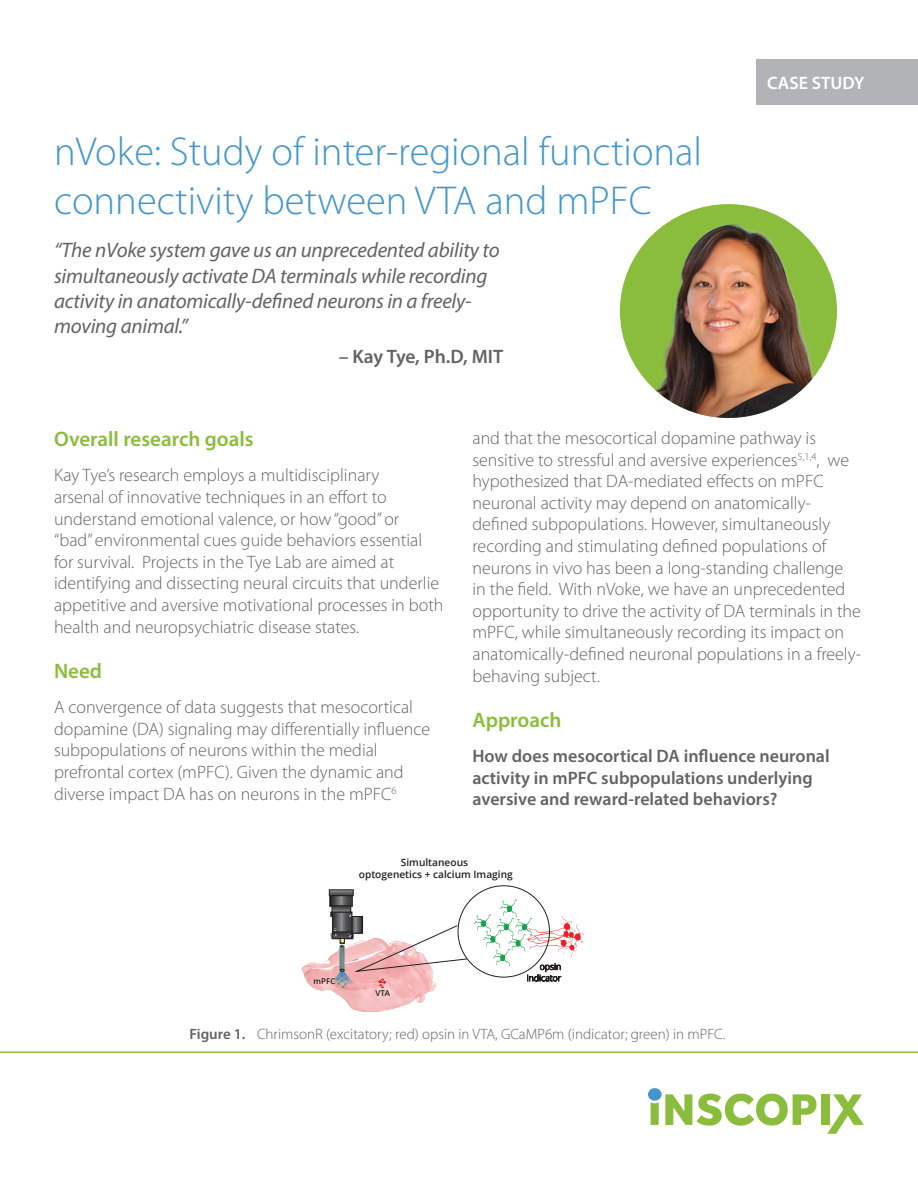
<style>
.page{position:relative;width:918px;height:1188px;background:#fff}
.page>*{position:absolute;margin:0;border:0;box-sizing:border-box;transform-origin:0 0}
.Header_1{font:300 40.5px/48.6px "Myriad Pro";color:#4397cc}
.t1{font:italic 21px/25.2px "Myriad Pro";letter-spacing:-.01em;color:#636366}
.Header_2{font:600 21px "Myriad Pro";color:#8abd3b}
.t2{font:600 19.5px "Myriad Pro";letter-spacing:-.005em;color:#636366}
.Body{font:300 18px/21.6px "Myriad Pro";color:#636366}
.Body-2{font:600 18px/21.6px "Myriad Pro";color:#636366}
.t3{font:600 18px "Myriad Pro";color:#fff}
.t4{font:300 15px "Myriad Pro";color:#636366}
.t5{font:600 10.2px/12.1px "Open Sans";color:#231f20;text-align:center}
.t6{font:600 7.95px "Open Sans";color:#231f20}
.s1{font-weight:600}
</style>
<div class="page">
<div style="left:756px;top:60px;width:162px;height:45px;background:#b2b3b7"></div>
<div style="left:648px;top:1088px;width:14px;height:13px;background:#4397cc;border-radius:50%"></div>
<svg style="left:665px;top:1094px;width:152px;height:32px"></svg>
<div style="left:821px;top:1094px;width:8px;height:31px;background:#8abd3b"></div>
<svg style="left:827px;top:1094px;width:37px;height:40px"></svg>
<svg style="left:651px;top:1102px;width:8px;height:23px"></svg>
<hr style="left:0;top:1052px;width:918px;height:1px;background:#8abd3b">
<div style="left:620px;top:204px;width:217px;height:214px;background:#8abd3b;border-radius:50%"></div>
<img style="left:631px;top:223px;width:195px;height:195px">
<svg style="left:474px;top:900px;width:110px;height:81px"></svg>
<img style="left:301px;top:958px;width:134px;height:54px">
<img style="left:339px;top:990px;width:48px;height:2px">
<img style="left:338px;top:989px;width:47px;height:1px">
<svg style="left:329px;top:890px;width:139px;height:99px"></svg>
<p class="Header_1" style="left:54px;top:127px;width:650px">nVoke: Study of inter-regional functional connectivity between VTA and mPFC</p>
<p class="t1" style="left:54px;top:237px;width:447px">“The nVoke system gave us an unprecedented ability to simultaneously activate DA terminals while recording activity in anatomically-defined neurons in a freely&shy;moving animal.”</p>
<p class="t2" style="left:339px;top:344px;width:166px">– Kay Tye, Ph.D, MIT</p>
<p class="t3" style="left:767px;top:72px;width:99px">CASE STUDY</p>
<p class="Header_2" style="left:54px;top:426px;width:201px">Overall research goals</p>
<p class="Body" style="left:54px;top:464px;width:391px">Kay Tye’s research employs a multidisciplinary<br>arsenal of innovative techniques in an effort to understand emotional valence, or how “good” or<br>“bad” environmental cues guide behaviors essential for survival. Projects in the Tye Lab are aimed at identifying and dissecting neural circuits that underlie appetitive and aversive motivational processes in both health and neuropsychiatric disease states.</p>
<p class="Header_2" style="left:54px;top:658px;width:50px">Need</p>
<p class="Body" style="left:54px;top:696px;width:378px">A convergence of data suggests that mesocortical dopamine (DA) signaling may differentially influence subpopulations of neurons within the medial prefrontal cortex (mPFC). Given the dynamic and diverse impact DA has on neurons in the mPFC<sup>6</sup></p>
<p class="Body" style="left:472px;top:427px;width:390px">and that the mesocortical dopamine pathway is sensitive to stressful and aversive experiences<sup>5,1,4</sup>, we hypothesized that DA-mediated effects on mPFC neuronal activity may depend on anatomically&shy;defined subpopulations. However, simultaneously recording and stimulating defined populations of neurons in vivo has been a long-standing challenge in the field. With nVoke, we have an unprecedented opportunity to drive the activity of DA terminals in the mPFC, while simultaneously recording its impact on anatomically-defined neuronal populations in a freely&shy;behaving subject.</p>
<p class="Header_2" style="left:472px;top:707px;width:91px">Approach</p>
<p class="Body-2" style="left:472px;top:745px;width:359px">How does mesocortical DA influence neuronal activity in mPFC subpopulations underlying aversive and reward-related behaviors?</p>
<p class="t5" style="left:359px;top:856px;width:155px">Simultaneous<br>optogenetics + calcium Imaging</p>
<p class="t6" style="left:314px;top:976px;width:23px">mPFC</p>
<p class="t6" style="left:375px;top:988px;width:16px">VTA</p>
<p class="t4" style="left:190px;top:1025px;width:537px"><span class="s1">Figure 1.</span> ChrimsonR (excitatory; red) opsin in VTA, GCaMP6m (indicator; green) in mPFC.</p>
</div>
